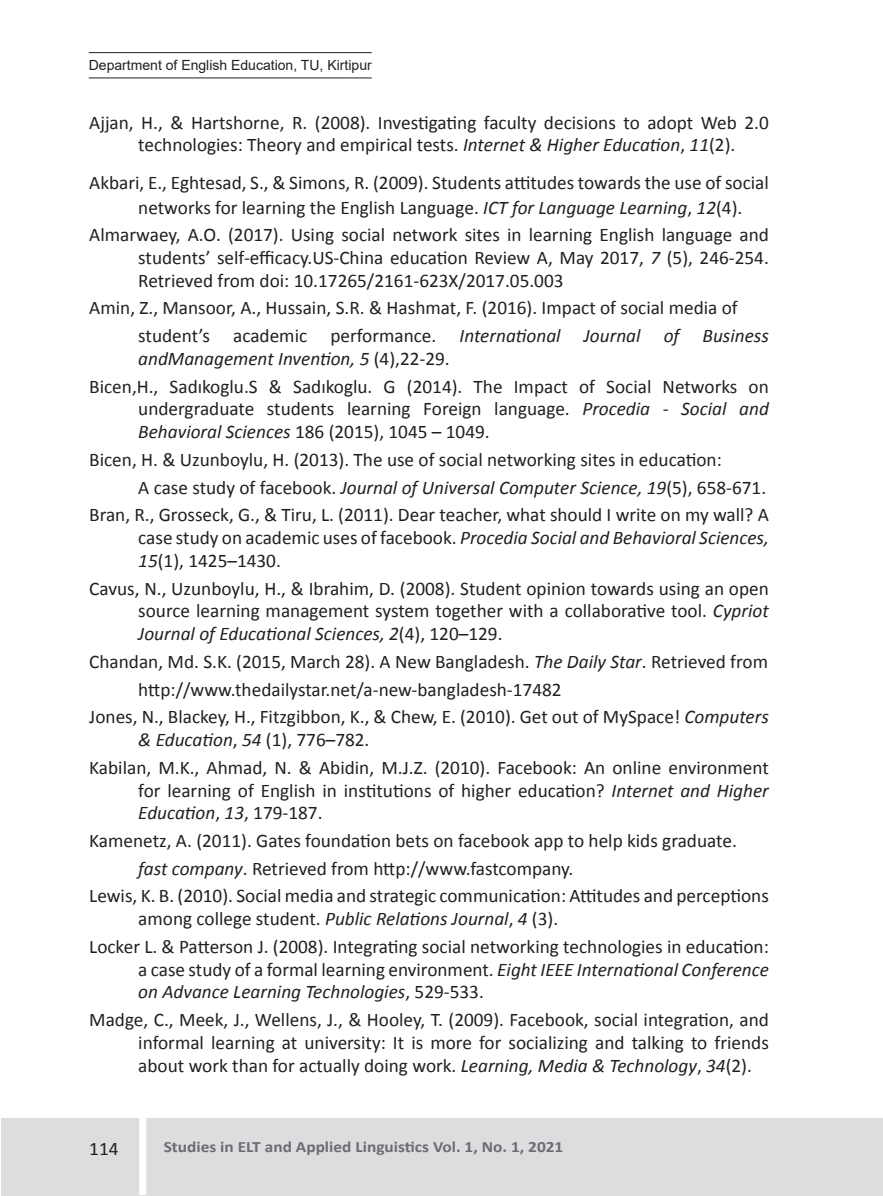
<style>
.page{position:relative;width:883px;height:1196px;background:#fff}
.page>*{position:absolute;margin:0;border:0;box-sizing:border-box;transform-origin:0 0}
.t1{font:19.25px/22.8px "Calibri";color:#231f20;text-align:justify}
.t2{font:italic 19.25px/22.8px "Calibri";color:#231f20}
.t3{font:700 15.75px "Calibri";color:#6c6d70;scale:1.1 1}
.t4{font:14px "Arial";color:#231f20}
.s1{font-style:italic}
.s2{font-style:normal}
</style>
<div class="page">
<div style="left:1px;top:1118px;width:882px;height:77px;background:#dcdddf"></div>
<div style="left:139px;top:1118px;width:7px;height:77px;background:#fff"></div>
<hr style="left:89px;top:77px;width:283px;height:1px;background:#231f20">
<hr style="left:89px;top:52px;width:283px;height:1px;background:#231f20">
<p class="t4" style="left:89px;top:55px;width:284px">Department of English Education, TU, Kirtipur</p>
<p class="t1" style="left:138px;top:111px;width:632px;text-indent:-49px">Ajjan, H., &amp; Hartshorne, R. (2008). Investigating faculty decisions to adopt Web 2.0 technologies: Theory and empirical tests. <span class="s1">Internet &amp; Higher Education</span>, <span class="s1">11</span>(2).</p>
<p class="t1" style="left:138px;top:170px;width:632px;line-height:24.5px;text-indent:-49px">Akbari, E., Eghtesad, S., &amp; Simons, R. (2009). Students attitudes towards the use of social networks for learning the English Language. <span class="s1">ICT for Language Learning</span>, <span class="s1">12</span>(4).</p>
<p class="t1" style="left:138px;top:223px;width:632px;text-indent:-49px">Almarwaey, A.O. (2017). Using social network sites in learning English language and students’ self-efficacy.US-China education Review A, May 2017, <span class="s1">7</span> (5), 246-254.<br>Retrieved from doi: 10.17265/2161-623X/2017.05.003</p>
<p class="t1" style="left:89px;top:297px;width:650px">Amin, Z., Mansoor, A., Hussain, S.R. &amp; Hashmat, F. (2016). Impact of social media of</p>
<p class="t2" style="left:138px;top:324px;width:632px"><span class="s2">student’s academic performance.</span> International Journal of Business andManagement Invention, 5 <span class="s2">(4),22-29.</span></p>
<p class="t1" style="left:138px;top:375px;width:632px;text-indent:-49px">Bicen,H., Sadıkoglu.S &amp; Sadıkoglu. G (2014). The Impact of Social Networks on undergraduate students learning Foreign language. <span class="s1">Procedia - Social and Behavioral Sciences</span> 186 (2015), 1045 – 1049.</p>
<p class="t1" style="left:89px;top:448px;width:634px">Bicen, H. &amp; Uzunboylu, H. (2013). The use of social networking sites in education:</p>
<p class="t2" style="left:138px;top:475px;width:629px"><span class="s2">A case study of facebook.</span> Journal of Universal Computer Science, 19<span class="s2">(5), 658-671.</span></p>
<p class="t1" style="left:138px;top:503px;width:632px;text-indent:-49px">Bran, R., Grosseck, G., &amp; Tiru, L. (2011). Dear teacher, what should I write on my wall? A case study on academic uses of facebook. <span class="s1">Procedia Social and Behavioral Sciences, 15</span>(1), 1425–1430.</p>
<p class="t1" style="left:138px;top:577px;width:632px;text-indent:-49px">Cavus, N., Uzunboylu, H., &amp; Ibrahim, D. (2008). Student opinion towards using an open source learning management system together with a collaborative tool. <span class="s1">Cypriot Journal of Educational Sciences, 2</span>(4), 120–129.</p>
<p class="t1" style="left:89px;top:650px;width:680px">Chandan, Md. S.K. (2015, March 28). A New Bangladesh. <span class="s1">The Daily Star</span>. Retrieved from</p>
<p class="t1" style="left:138px;top:678px;width:425px">http://www.thedailystar.net/a-new-bangladesh-17482</p>
<p class="t1" style="left:138px;top:705px;width:632px;text-indent:-49px">Jones, N., Blackey, H., Fitzgibbon, K., &amp; Chew, E. (2010). Get out of MySpace! <span class="s1">Computers &amp; Education</span>, <span class="s1">54</span> (1), 776–782.</p>
<p class="t1" style="left:138px;top:756px;width:632px;text-indent:-49px">Kabilan, M.K., Ahmad, N. &amp; Abidin, M.J.Z. (2010). Facebook: An online environment for learning of English in institutions of higher education? <span class="s1">Internet and Higher Education</span>, <span class="s1">13</span>, 179-187.</p>
<p class="t1" style="left:89px;top:829px;width:649px">Kamenetz, A. (2011). Gates foundation bets on facebook app to help kids graduate.</p>
<p class="t1" style="left:138px;top:857px;width:437px"><span class="s1">fast company</span>. Retrieved from http://www.fastcompany.</p>
<p class="t1" style="left:138px;top:884px;width:632px;text-indent:-49px">Lewis, K. B. (2010). Social media and strategic communication: Attitudes and perceptions among college student. <span class="s1">Public Relations Journal</span>, <span class="s1">4</span> (3).</p>
<p class="t1" style="left:138px;top:935px;width:632px;text-indent:-49px">Locker L. &amp; Patterson J. (2008). Integrating social networking technologies in education: a case study of a formal learning environment. <span class="s1">Eight IEEE International Conference on Advance Learning Technologies</span>, 529-533.</p>
<p class="t1" style="left:138px;top:1008px;width:632px;text-indent:-49px">Madge, C., Meek, J., Wellens, J., &amp; Hooley, T. (2009). Facebook, social integration, and informal learning at university: It is more for socializing and talking to friends about work than for actually doing work. <span class="s1">Learning, Media &amp; Technology</span>, <span class="s1">34</span>(2).</p>
<p class="t1" style="left:89px;top:1136px;width:31px">114</p>
<p class="t3" style="left:164px;top:1136px;width:365px">Studies in ELT and Applied Linguistics Vol. 1, No. 1, 2021</p>
</div>
